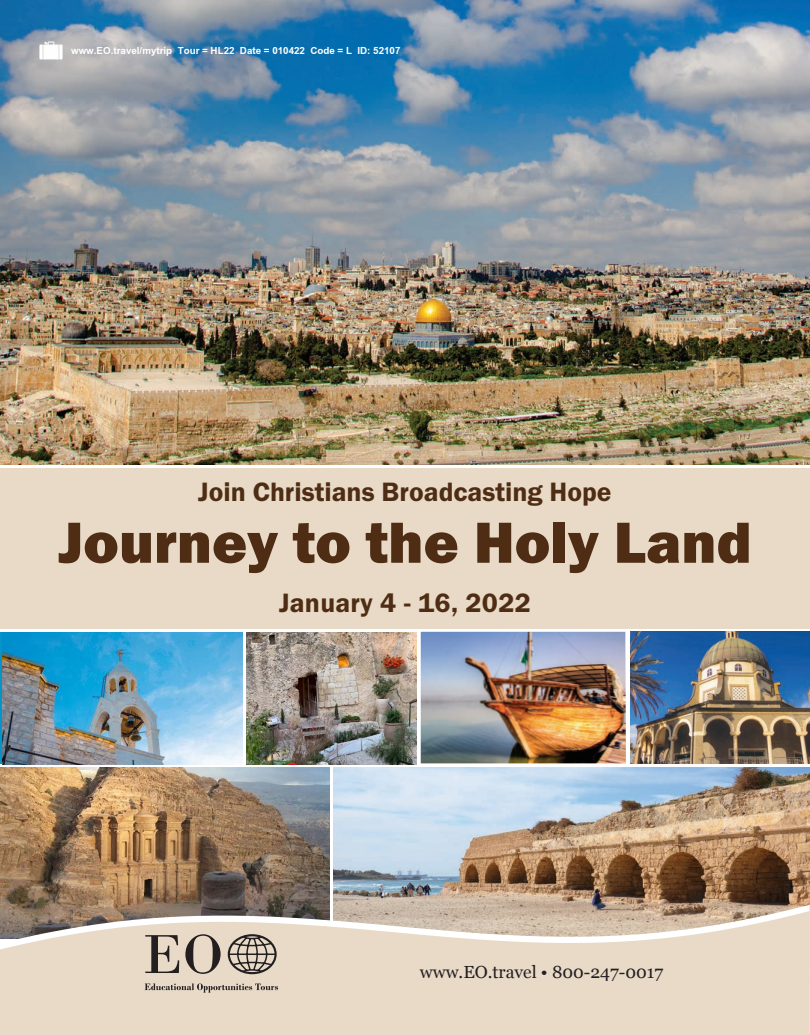
<style>
.page{position:relative;width:810px;height:1035px;background:#fff}
.page>*{position:absolute;margin:0;border:0;box-sizing:border-box;transform-origin:0 0}
.t1{font:60px "Franklin Gothic URW Hea";color:#4e2d14}
.t2{font:27.5px "Franklin Gothic URW Dem";color:#4e2d14}
.t3{font:17.5px "Georgia";color:#231f20}
.t4{font:700 15px "Browallia New";color:#fff}
</style>
<div class="page">
<img style="left:0;top:767px;width:330px;height:138px">
<img style="left:334px;top:767px;width:476px;height:138px">
<img style="left:0;top:0;width:810px;height:464px">
<img style="left:631px;top:632px;width:179px;height:131px">
<img style="left:421px;top:632px;width:205px;height:131px">
<img style="left:246px;top:632px;width:171px;height:132px">
<div style="left:0;top:468px;width:810px;height:160px;background:#e8dac7"></div>
<img style="left:40px;top:41px;width:22px;height:19px">
<svg style="left:0;top:905px;width:810px;height:6px;background:#a48f7d"></svg>
<svg style="left:0;top:911px;width:810px;height:124px;background:#e2d4c2"></svg>
<svg style="left:145px;top:935px;width:34px;height:38px"></svg>
<svg style="left:185px;top:934px;width:36px;height:40px"></svg>
<svg style="left:145px;top:983px;width:133px;height:10px"></svg>
<div style="left:228px;top:934px;width:49px;height:40px;border:2px solid #231f20;border-radius:50%"></div>
<svg style="left:227px;top:935px;width:50px;height:38px;background:#a3988c"></svg>
<img style="left:2px;top:633px;width:241px;height:131px">
<p class="t4" style="left:71px;top:41px;width:331px">www.EO.travel/mytrip Tour = HL22 Date = 010422 Code = L ID: 52107</p>
<h2 class="t2" style="left:198px;top:475px;width:415px">Join Christians Broadcasting Hope</h2>
<h1 class="t1" style="left:58px;top:504px;width:695px">Journey to the Holy Land</h1>
<h2 class="t2" style="left:279px;top:585px;width:253px">January 4 - 16, 2022</h2>
<p class="t3" style="left:420px;top:959px;width:245px">www.EO.travel • 800-247-0017</p>
</div>
